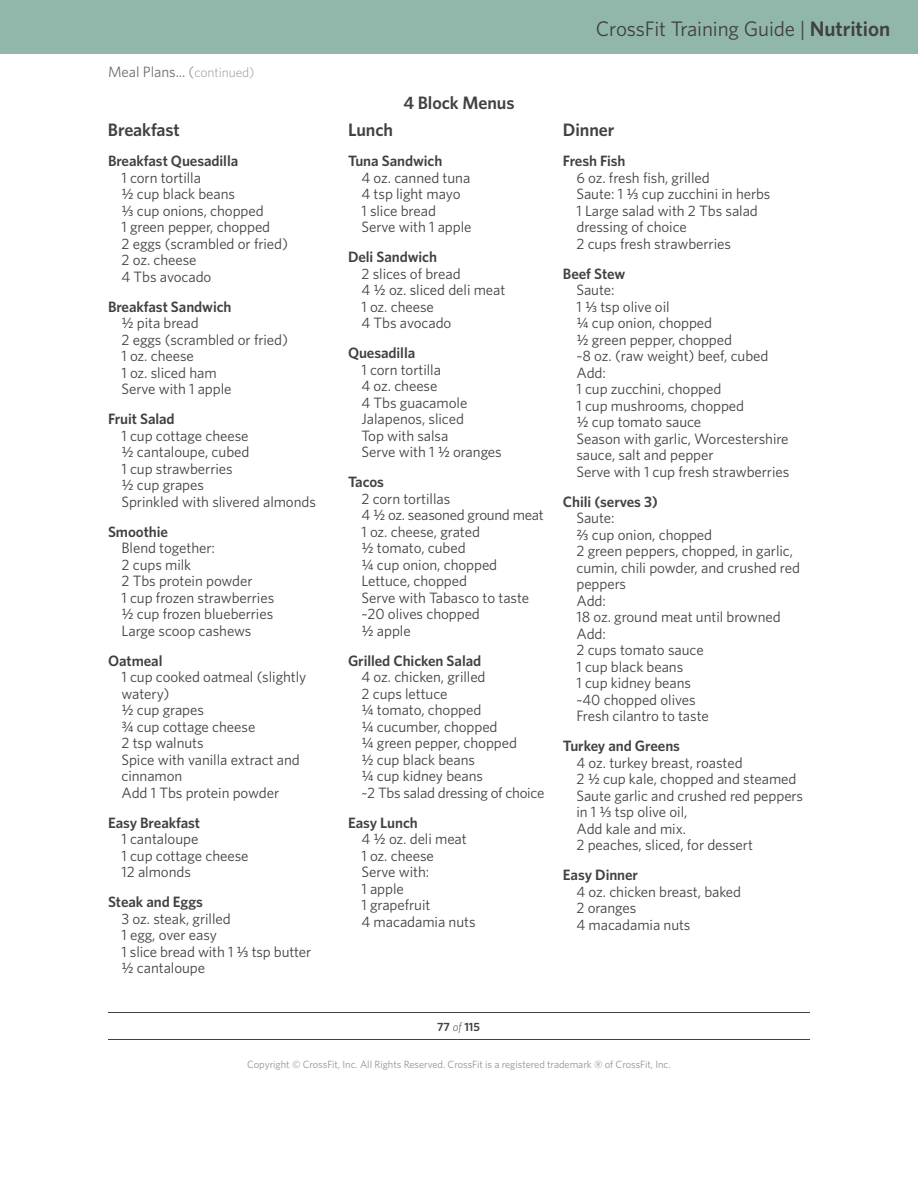
<style>
.page{position:relative;width:918px;height:1188px;background:#fff}
.page>*{position:absolute;margin:0;border:0;box-sizing:border-box;transform-origin:0 0}
.t1{font:21px "Whitney HTF";letter-spacing:-.005em;color:#414042}
.t2{font:600 18px "Whitney HTF";letter-spacing:-.005em;color:#414042}
.t3{font:15px/16.5px "Whitney HTF";letter-spacing:-.005em;color:#414042}
.t4{font:600 15px "Whitney HTF";letter-spacing:-.005em;color:#414042}
.t5{font:15px "Whitney HTF";letter-spacing:-.005em;color:#6d6e71}
.t6{font:600 12px "Whitney HTF";color:#414042}
.t7{font:10.5px "Whitney HTF";letter-spacing:-.005em;color:#939598}
.s1{color:#939598}
.s2{font-weight:300;font-size:13.5px;color:#939598}
.s3{font-family:"Whitney Numeric"}
.s4{font-weight:600}
.s5{font-weight:300;font-style:italic}
</style>
<div class="page">
<hr style="left:108px;top:1012px;width:702px;height:1px;background:#414042">
<hr style="left:108px;top:1039px;width:702px;height:1px;background:#414042">
<div style="left:0;top:0;width:918px;height:54px;background:#90b7a9"></div>
<p class="t5" style="left:108px;top:63px;width:148px">Meal Plans... <span class="s1">(</span><span class="s2">continued)</span></p>
<p class="t2" style="left:108px;top:119px;width:73px">Breakfast</p>
<p class="t4" style="left:108px;top:152px;width:132px">Breakfast Quesadilla</p>
<p class="t3" style="left:122px;top:169px;width:168px">1 corn tortilla<br><span class="s3">K</span> cup black beans<br><span class="s3">L</span> cup onions, chopped<br>1 green pepper, chopped<br>2 eggs (scrambled or fried)<br>2 oz. cheese<br>4 Tbs avocado</p>
<p class="t3" style="left:122px;top:298px;width:168px;text-indent:-14px"><span class="s4">Breakfast Sandwich<br></span><span class="s3">K</span> pita bread<br>2 eggs (scrambled or fried)<br>1 oz. cheese<br>1 oz. sliced ham<br>Serve with 1 apple</p>
<p class="t4" style="left:108px;top:410px;width:68px">Fruit Salad</p>
<p class="t3" style="left:122px;top:427px;width:196px">1 cup cottage cheese<br><span class="s3">K</span> cantaloupe, cubed<br>1 cup strawberries<br><span class="s3">K</span> cup grapes<br>Sprinkled with slivered almonds</p>
<p class="t4" style="left:108px;top:522px;width:62px">Smoothie</p>
<p class="t3" style="left:122px;top:539px;width:154px">Blend together:<br>2 cups milk<br>2 Tbs protein powder<br>1 cup frozen strawberries<br><span class="s3">K</span> cup frozen blueberries<br>Large scoop cashews</p>
<p class="t4" style="left:108px;top:651px;width:56px">Oatmeal</p>
<p class="t3" style="left:122px;top:668px;width:186px">1 cup cooked oatmeal (slightly watery)<br><span class="s3">K</span> cup grapes<br><span class="s3">O</span> cup cottage cheese<br>2 tsp walnuts<br>Spice with vanilla extract and cinnamon<br>Add 1 Tbs protein powder</p>
<p class="t4" style="left:108px;top:813px;width:94px">Easy Breakfast</p>
<p class="t3" style="left:122px;top:830px;width:129px">1 cantaloupe<br>1 cup cottage cheese<br>12 almonds</p>
<p class="t4" style="left:108px;top:893px;width:96px">Steak and Eggs</p>
<p class="t3" style="left:122px;top:910px;width:191px">3 oz. steak, grilled<br>1 egg, over easy<br>1 slice bread with 1 <span class="s3">L</span> tsp butter<br><span class="s3">K</span> cantaloupe</p>
<h1 class="t1" style="left:596px;top:16px;width:296px">CrossFit Training Guide | <span class="s4">Nutrition</span></h1>
<p class="t2" style="left:403px;top:92px;width:113px">4 Block Menus</p>
<p class="t2" style="left:348px;top:119px;width:47px">Lunch</p>
<p class="t4" style="left:348px;top:152px;width:96px">Tuna Sandwich</p>
<p class="t3" style="left:362px;top:169px;width:112px">4 oz. canned tuna<br>4 tsp light mayo<br>1 slice bread<br>Serve with 1 apple</p>
<p class="t4" style="left:348px;top:248px;width:91px">Deli Sandwich</p>
<p class="t3" style="left:362px;top:265px;width:145px">2 slices of bread<br>4 <span class="s3">K</span> oz. sliced deli meat<br>1 oz. cheese<br>4 Tbs avocado</p>
<p class="t4" style="left:348px;top:344px;width:69px">Quesadilla</p>
<p class="t3" style="left:362px;top:361px;width:142px">1 corn tortilla<br>4 oz. cheese<br>4 Tbs guacamole<br>Jalapenos, sliced<br>Top with salsa<br>Serve with 1 <span class="s3">K</span> oranges</p>
<p class="t4" style="left:348px;top:473px;width:38px">Tacos</p>
<p class="t3" style="left:362px;top:490px;width:184px">2 corn tortillas<br>4 <span class="s3">K</span> oz. seasoned ground meat<br>1 oz. cheese, grated<br><span class="s3">K</span> tomato, cubed<br><span class="s3">N</span> cup onion, chopped<br>Lettuce, chopped<br>Serve with Tabasco to taste ~20 olives chopped<br><span class="s3">K</span> apple</p>
<p class="t4" style="left:348px;top:651px;width:135px">Grilled Chicken Salad</p>
<p class="t3" style="left:362px;top:668px;width:184px">4 oz. chicken, grilled<br>2 cups lettuce<br><span class="s3">N</span> tomato, chopped<br><span class="s3">N</span> cucumber, chopped<br><span class="s3">N</span> green pepper, chopped<br><span class="s3">K</span> cup black beans<br><span class="s3">N</span> cup kidney beans<br>~2 Tbs salad dressing of choice</p>
<p class="t3" style="left:362px;top:814px;width:116px;text-indent:-14px"><span class="s4">Easy Lunch<br></span>4 <span class="s3">K</span> oz. deli meat<br>1 oz. cheese<br>Serve with:<br>1 apple<br>1 grapefruit<br>4 macadamia nuts</p>
<p class="t2" style="left:563px;top:119px;width:53px">Dinner</p>
<p class="t4" style="left:563px;top:152px;width:64px">Fresh Fish</p>
<p class="t3" style="left:576px;top:169px;width:196px">6 oz. fresh fish, grilled<br>Saute: 1 <span class="s3">L</span> cup zucchini in herbs<br>1 Large salad with 2 Tbs salad dressing of choice<br>2 cups fresh strawberries</p>
<p class="t4" style="left:563px;top:264px;width:64px">Beef Stew</p>
<p class="t3" style="left:576px;top:281px;width:214px">Saute:<br>1 <span class="s3">L</span> tsp olive oil<br><span class="s3">N</span> cup onion, chopped<br><span class="s3">K</span> green pepper, chopped<br>~8 oz. (raw weight) beef, cubed<br>Add:<br>1 cup zucchini, chopped<br>1 cup mushrooms, chopped<br><span class="s3">K</span> cup tomato sauce<br>Season with garlic, Worcestershire sauce, salt and pepper<br>Serve with 1 cup fresh strawberries</p>
<p class="t4" style="left:563px;top:492px;width:97px">Chili (serves 3)</p>
<p class="t3" style="left:576px;top:509px;width:225px">Saute:<br><span class="s3">M</span> cup onion, chopped<br>2 green peppers, chopped, in garlic, cumin, chili powder, and crushed red peppers<br>Add:<br>18 oz. ground meat until browned<br>Add:<br>2 cups tomato sauce<br>1 cup black beans<br>1 cup kidney beans<br>~40 chopped olives<br>Fresh cilantro to taste</p>
<p class="t4" style="left:563px;top:737px;width:119px">Turkey and Greens</p>
<p class="t3" style="left:576px;top:754px;width:228px">4 oz. turkey breast, roasted<br>2 <span class="s3">K</span> cup kale, chopped and steamed<br>Saute garlic and crushed red peppers in 1 <span class="s3">L</span> tsp olive oil,<br>Add kale and mix.<br>2 peaches, sliced, for dessert</p>
<p class="t4" style="left:563px;top:866px;width:77px">Easy Dinner</p>
<p class="t3" style="left:576px;top:883px;width:166px">4 oz. chicken breast, baked<br>2 oranges<br>4 macadamia nuts</p>
<p class="t6" style="left:437px;top:1020px;width:44px">77 <span class="s5">of</span> 115</p>
<p class="t7" style="left:247px;top:1058px;width:425px">Copyright © CrossFit, Inc. All Rights Reserved. CrossFit is a registered trademark ‰ of CrossFit, Inc.</p>
</div>
